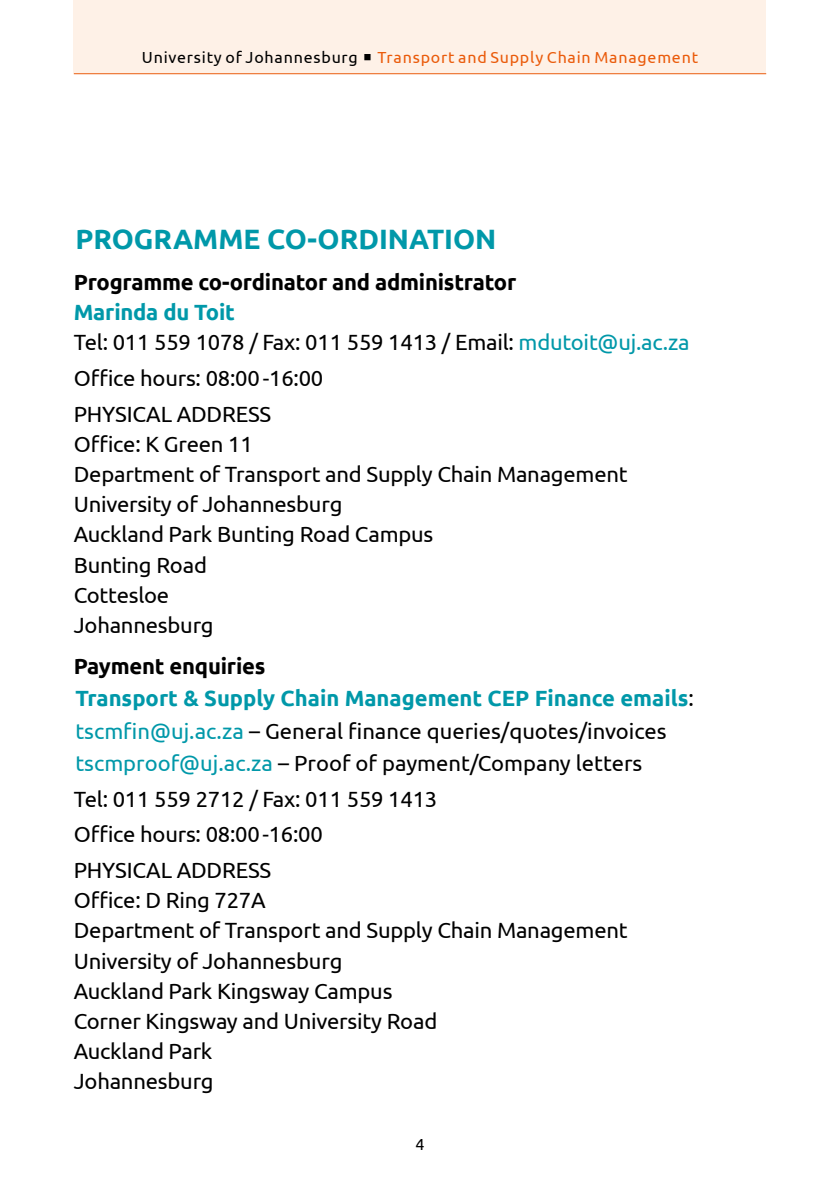
<style>
.page{position:relative;width:840px;height:1191px;background:#fff}
.page>*{position:absolute;margin:0;border:0;box-sizing:border-box;transform-origin:0 0}
.t1{font:700 28px "Ubuntu";color:#0098a9}
.t2{font:22px/30.2px "Ubuntu";letter-spacing:-.01em;color:#000}
.t3{font:700 22px "Ubuntu";letter-spacing:-.01em;color:#000}
.t4{font:16px "Ubuntu";letter-spacing:.05em;color:#ea5b0b}
.t5{font:16px "Ubuntu";color:#000}
.s1{color:#000}
.s2{font-weight:700;color:#0098a9}
.s3{color:#0098a9}
.s4{font-weight:700}
</style>
<div class="page">
<div style="left:74px;top:0;width:691px;height:73px;background:#fef1e7"></div>
<hr style="left:74px;top:73px;width:691px;height:1px;background:#ea5b0b">
<p class="t4" style="left:142px;top:48px;width:557px"><span class="s1">University of Johannesburg</span> <span class="s1">○</span> Transport and Supply Chain Management</p>
<p class="t1" style="left:75px;top:222px;width:422px">PROGRAMME CO-ORDINATION</p>
<p class="t3" style="left:74px;top:269px;width:444px">Programme co-ordinator and administrator</p>
<p class="t2" style="left:74px;top:296px;width:617px"><span class="s2">Marinda du Toit<br></span>Tel: 011 559 1078 / Fax: 011 559 1413 / Email: <span class="s3">mdutoit@uj.ac.za</span></p>
<p class="t2" style="left:74px;top:360px;width:251px;line-height:35.8px">Office hours: 08:00 -16:00<br>PHYSICAL ADDRESS</p>
<p class="t2" style="left:74px;top:428px;width:555px">Office: K Green 11<br>Department of Transport and Supply Chain Management<br>University of Johannesburg<br>Auckland Park Bunting Road Campus<br>Bunting Road<br>Cottesloe<br>Johannesburg</p>
<p class="t2" style="left:74px;top:649px;width:621px;line-height:32.2px"><span class="s4">Payment enquiries<br></span><span class="s2">Transport &amp; Supply Chain Management CEP Finance emails</span>: <span class="s3">tscmfin@uj.ac.za</span> – General finance queries/quotes/invoices <span class="s3">tscmproof@uj.ac.za</span> – Proof of payment/Company letters</p>
<p class="t2" style="left:74px;top:780px;width:365px;line-height:35.8px">Tel: 011 559 2712 / Fax: 011 559 1413<br>Office hours: 08:00-16:00<br>PHYSICAL ADDRESS</p>
<p class="t2" style="left:74px;top:884px;width:555px">Office: D Ring 727A<br>Department of Transport and Supply Chain Management<br>University of Johannesburg<br>Auckland Park Kingsway Campus<br>Corner Kingsway and University Road<br>Auckland Park<br>Johannesburg</p>
<p class="t5" style="left:415px;top:1134px;width:11px">4</p>
</div>
